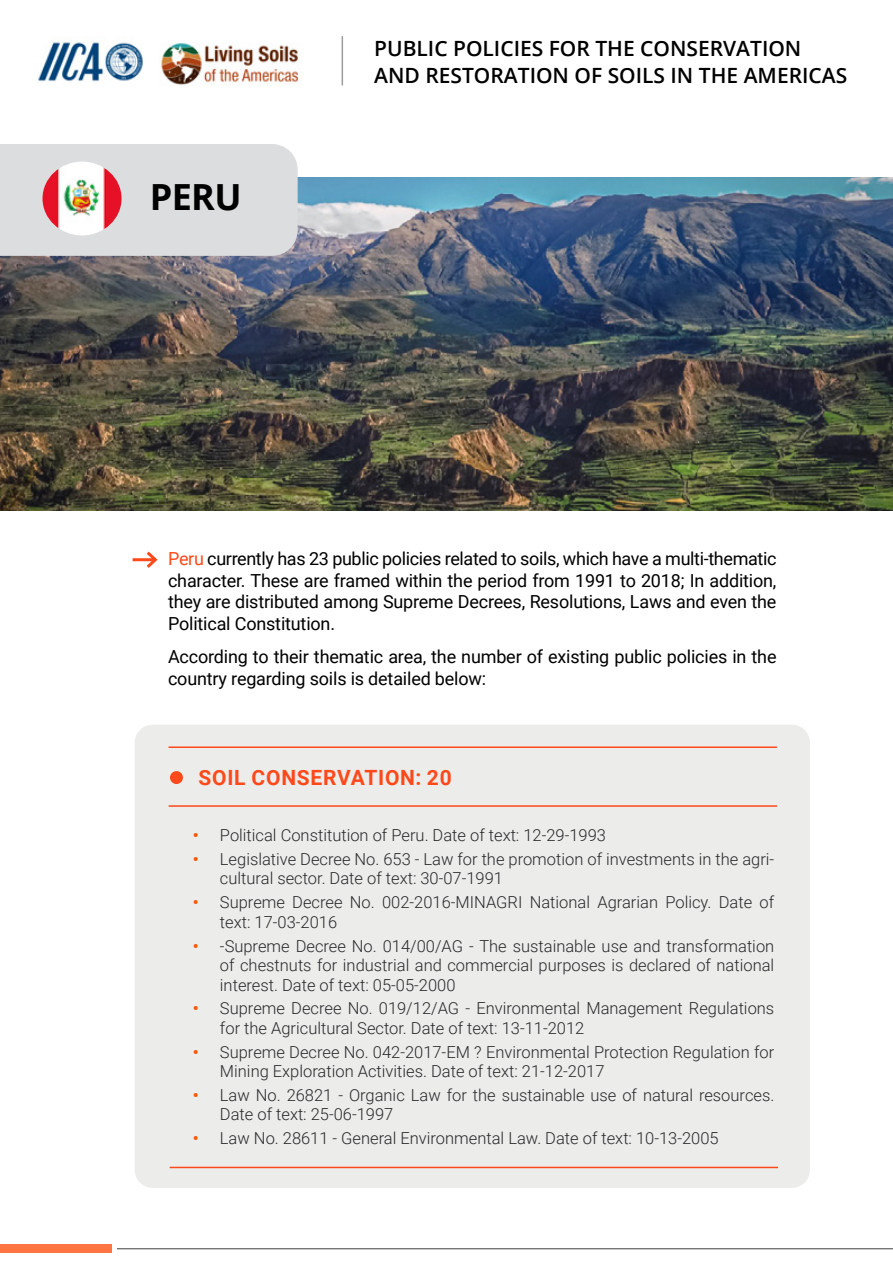
<style>
.page{position:relative;width:893px;height:1263px;background:#fff}
.page>*{position:absolute;margin:0;border:0;box-sizing:border-box;transform-origin:0 0}
.t1{font:700 36px "Open Sans";color:#000}
.t2{font:600 21px/27px "Open Sans";color:#000}
.t3{font:700 21px "Roboto";letter-spacing:.035em;color:#fe491a}
.t4{font:18px/21.6px "Roboto";letter-spacing:-.01em;color:#000;text-align:justify}
.t5{font:300 16.5px/19.5px "Roboto";color:#292829}
.s1{color:#fe491a}
.s2{font-weight:700;color:#ff5700}
</style>
<div class="page">
<hr style="left:117px;top:1248px;width:776px;height:1px;background:#3e3e3e">
<div style="left:0;top:1244px;width:112px;height:8px;background:#fe7443"></div>
<img style="left:160px;top:43px;width:142px;height:42px">
<img style="left:38px;top:42px;width:105px;height:39px">
<hr style="left:342px;top:36px;width:1px;height:49px;background:#000">
<img style="left:0;top:178px;width:892px;height:332px">
<div style="left:0;top:144px;width:298px;height:112px;background:#dcddde"></div>
<hr style="left:133px;top:558px;width:22px;height:3px;background:#fe491a">
<svg style="left:143px;top:551px;width:15px;height:17px"></svg>
<img style="left:43px;top:162px;width:79px;height:73px">
<div style="left:135px;top:725px;width:675px;height:463px;background:#ececeb;border-radius:18px"></div>
<hr style="left:169px;top:805px;width:608px;height:2px;background:#fe491a">
<hr style="left:169px;top:746px;width:608px;height:2px;background:#fe491a">
<hr style="left:170px;top:1167px;width:608px;height:1px;background:#fe491a">
<div style="left:170px;top:771px;width:13px;height:13px;background:#fe491a;border-radius:50%"></div>
<h1 class="t1" style="left:150px;top:172px;width:93px">PERU</h1>
<p class="t2" style="left:374px;top:35px;width:475px">PUBLIC POLICIES FOR THE CONSERVATION<br>AND RESTORATION OF SOILS IN THE AMERICAS</p>
<p class="t4" style="left:168px;top:547px;width:610px"><span class="s1">Peru</span> currently has 23 public policies related to soils, which have a multi-thematic character. These are framed within the period from 1991 to 2018; In addition, they are distributed among Supreme Decrees, Resolutions, Laws and even the Political Constitution.</p>
<p class="t4" style="left:168px;top:646px;width:610px">According to their thematic area, the number of existing public policies in the country regarding soils is detailed below:</p>
<p class="t3" style="left:199px;top:763px;width:255px">SOIL CONSERVATION: 20</p>
<p class="t5" style="left:193px;top:825px;width:415px"><span class="s2">•</span> Political Constitution of Peru. Date of text: 12-29-1993</p>
<p class="t5" style="left:220px;top:849px;width:556px;text-indent:-27px"><span class="s2">•</span> Legislative Decree No. 653 - Law for the promotion of investments in the agri&shy;cultural sector. Date of text: 30-07-1991</p>
<p class="t5" style="left:220px;top:892px;width:556px;text-indent:-27px"><span class="s2">•</span> Supreme Decree No. 002-2016-MINAGRI National Agrarian Policy. Date of text: 17-03-2016</p>
<p class="t5" style="left:220px;top:935px;width:556px;text-align:justify;text-indent:-27px"><span class="s2">•</span> -Supreme Decree No. 014/00/AG - The sustainable use and transformation of chestnuts for industrial and commercial purposes is declared of national interest. Date of text: 05-05-2000</p>
<p class="t5" style="left:220px;top:998px;width:556px;text-indent:-27px"><span class="s2">•</span> Supreme Decree No. 019/12/AG - Environmental Management Regulations for the Agricultural Sector. Date of text: 13-11-2012</p>
<p class="t5" style="left:220px;top:1041px;width:556px;text-indent:-27px"><span class="s2">•</span> Supreme Decree No. 042-2017-EM ? Environmental Protection Regulation for<br>Mining Exploration Activities. Date of text: 21-12-2017</p>
<p class="t5" style="left:220px;top:1084px;width:556px;text-indent:-27px"><span class="s2">•</span> Law No. 26821 - Organic Law for the sustainable use of natural resources.<br>Date of text: 25-06-1997</p>
<p class="t5" style="left:193px;top:1128px;width:527px"><span class="s2">•</span> Law No. 28611 - General Environmental Law. Date of text: 10-13-2005</p>
</div>
